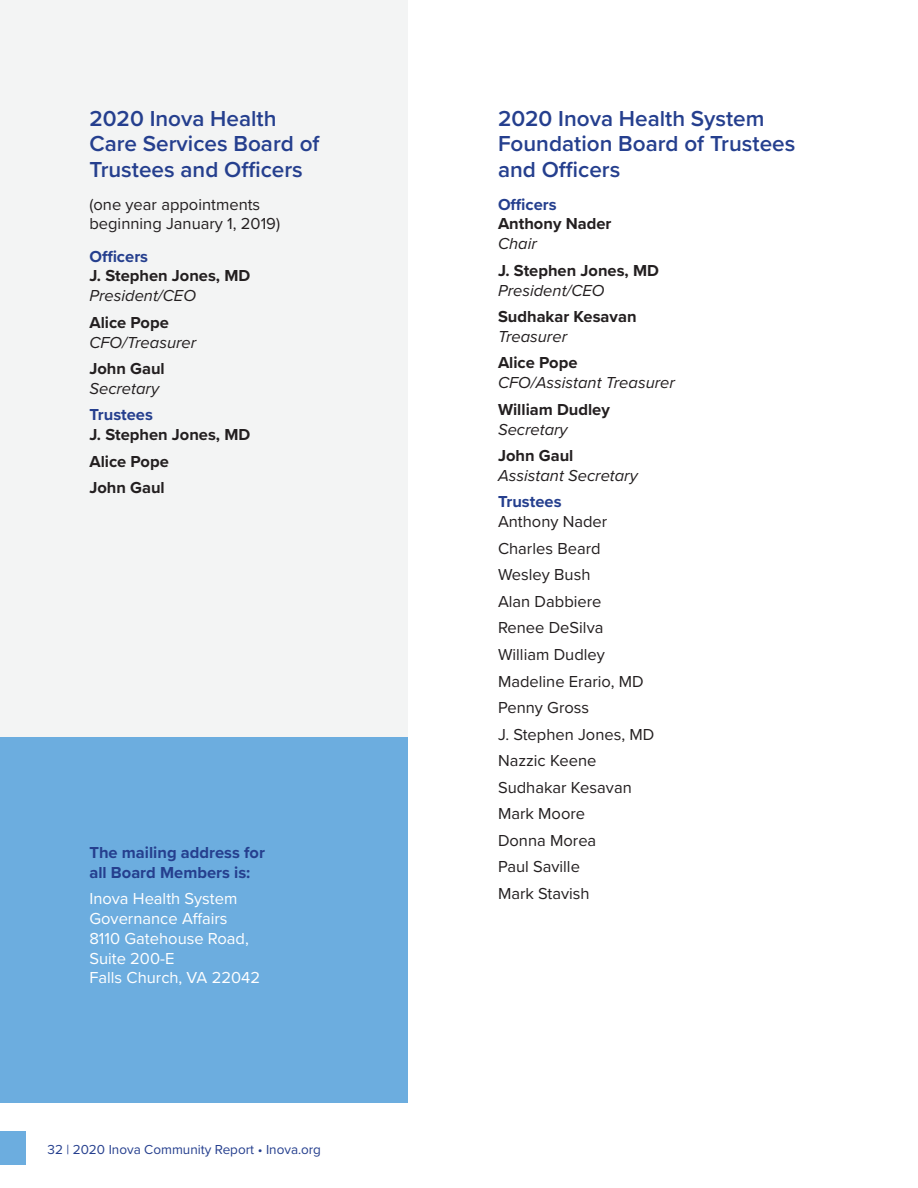
<style>
.page{position:relative;width:918px;height:1188px;background:#fff}
.page>*{position:absolute;margin:0;border:0;box-sizing:border-box;transform-origin:0 0}
.t1{font:600 22.5px/25.5px "Proxima Nova";color:#253f8e}
.t2{font:16.5px/26.5px "Proxima Nova";color:#231f20}
.t3{font:700 16.5px/26.5px "Proxima Nova";color:#231f20}
.t4{font:italic 16.5px "Proxima Nova";color:#231f20}
.t5{font:16.5px/19.8px "Proxima Nova";color:#fff}
.t6{font:700 16.5px/19.8px "Proxima Nova";color:#253f8e}
.t7{font:13.5px "Proxima Nova";color:#253f8e}
</style>
<div class="page">
<div style="left:0;top:1132px;width:26px;height:33px;background:#6caddf"></div>
<div style="left:0;top:737px;width:408px;height:366px;background:#6caddf"></div>
<div style="left:0;top:0;width:408px;height:737px;background:#f3f4f4"></div>
<h1 class="t1" style="left:89px;top:105px;width:232px">2020 Inova Health<br>Care Services Board of<br>Trustees and Officers</h1>
<p class="t2" style="left:89px;top:193px;width:192px;line-height:19.8px">(one year appointments beginning January 1, 2019)</p>
<p class="t6" style="left:89px;top:246px;width:60px">Officers</p>
<p class="t3" style="left:89px;top:262px;width:162px">J. Stephen Jones, MD</p>
<p class="t4" style="left:89px;top:283px;width:108px">President/CEO</p>
<p class="t3" style="left:89px;top:309px;width:81px">Alice Pope</p>
<p class="t4" style="left:89px;top:330px;width:108px">CFO/Treasurer</p>
<p class="t3" style="left:89px;top:355px;width:77px">John Gaul</p>
<p class="t4" style="left:89px;top:376px;width:71px">Secretary</p>
<p class="t6" style="left:89px;top:405px;width:65px">Trustees</p>
<p class="t3" style="left:89px;top:421px;width:162px">J. Stephen Jones, MD<br>Alice Pope<br>John Gaul</p>
<p class="t6" style="left:89px;top:842px;width:177px">The mailing address for all Board Members is:</p>
<p class="t5" style="left:89px;top:888px;width:172px">Inova Health System<br>Governance Affairs<br>8110 Gatehouse Road,<br>Suite 200-E<br>Falls Church, VA 22042</p>
<p class="t7" style="left:48px;top:1139px;width:275px">32 | 2020 Inova Community Report • Inova.org</p>
<h1 class="t1" style="left:498px;top:105px;width:299px">2020 Inova Health System<br>Foundation Board of Trustees and Officers</h1>
<p class="t6" style="left:498px;top:194px;width:60px">Officers</p>
<p class="t3" style="left:498px;top:210px;width:115px">Anthony Nader</p>
<p class="t4" style="left:498px;top:231px;width:40px">Chair</p>
<p class="t3" style="left:498px;top:257px;width:162px">J. Stephen Jones, MD</p>
<p class="t4" style="left:498px;top:278px;width:108px">President/CEO</p>
<p class="t3" style="left:498px;top:303px;width:140px">Sudhakar Kesavan</p>
<p class="t4" style="left:498px;top:324px;width:71px">Treasurer</p>
<p class="t3" style="left:498px;top:349px;width:81px">Alice Pope</p>
<p class="t4" style="left:498px;top:370px;width:179px">CFO/Assistant Treasurer</p>
<p class="t3" style="left:498px;top:396px;width:113px">William Dudley</p>
<p class="t4" style="left:498px;top:417px;width:71px">Secretary</p>
<p class="t3" style="left:498px;top:442px;width:77px">John Gaul</p>
<p class="t4" style="left:498px;top:463px;width:141px">Assistant Secretary</p>
<p class="t6" style="left:498px;top:492px;width:65px">Trustees</p>
<p class="t2" style="left:498px;top:508px;width:158px">Anthony Nader<br>Charles Beard<br>Wesley Bush<br>Alan Dabbiere<br>Renee DeSilva<br>William Dudley<br>Madeline Erario, MD<br>Penny Gross<br>J. Stephen Jones, MD<br>Nazzic Keene<br>Sudhakar Kesavan<br>Mark Moore<br>Donna Morea<br>Paul Saville<br>Mark Stavish</p>
</div>
